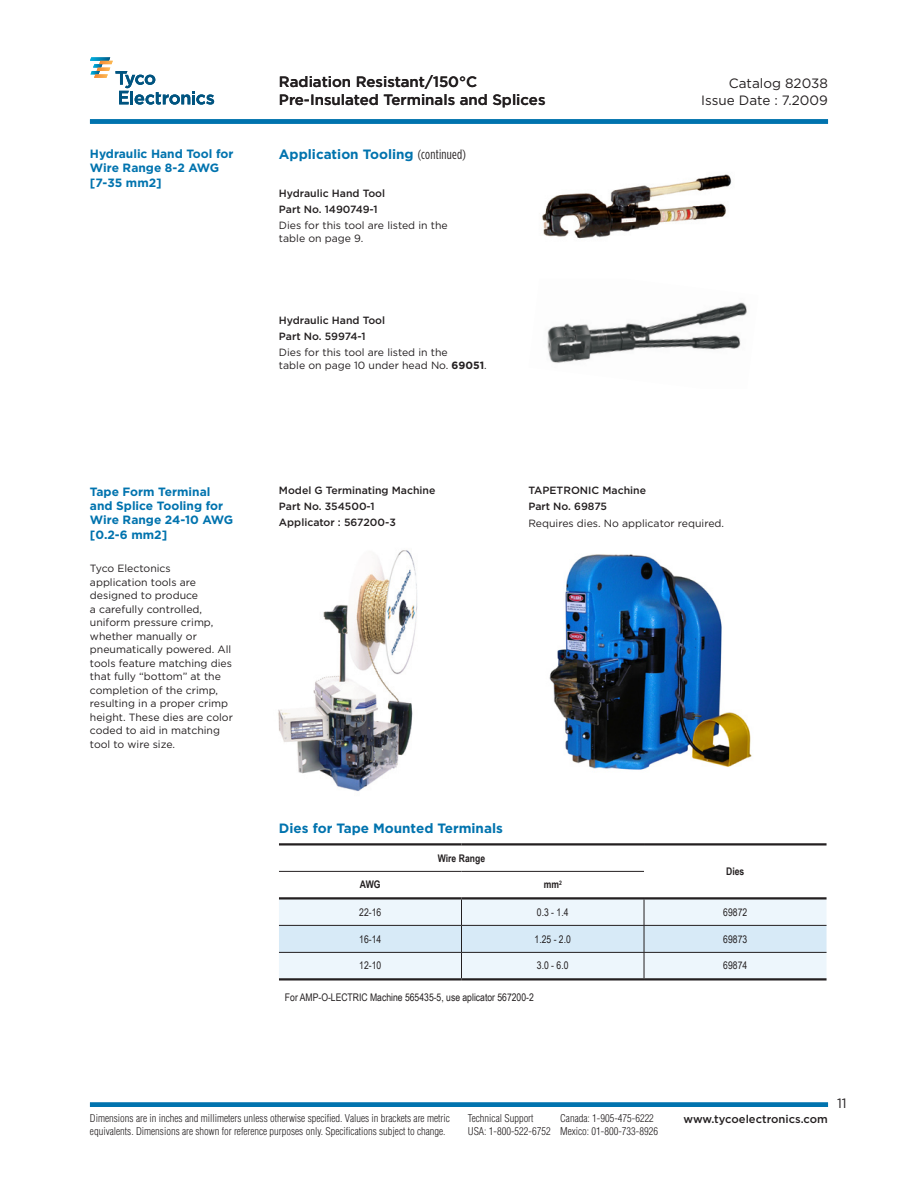
<style>
.page{position:relative;width:918px;height:1188px;background:#fff}
.page>*{position:absolute;margin:0;border:0;box-sizing:border-box;transform-origin:0 0}
.t1{font:500 15px/18px "Gotham";color:#231f20}
.t2{font:700 13.5px "Gotham";color:#0073ae}
.t3{font:13.5px/16.2px "Gotham";color:#231f20;text-align:right}
.t4{font:700 12px/14.4px "Gotham";color:#0073ae}
.t5{font:500 11.25px "Gotham";color:#231f20}
.t6{font:10.5px/13.5px "Gotham";color:#231f20}
.t7{font:300 condensed 10.5px/12.6px "Helvetica";color:#231f20}
.t8{font:500 10.5px/15.9px "Gotham";color:#231f20}
.t9{font:10.5px "Arial Narrow";color:#231f20}
.t10{font:700 10.5px "Arial Narrow";color:#231f20}
.s1{font-family:"Gotham Condensed";font-weight:400;color:#231f20}
.s2{font-weight:700}
</style>
<div class="page">
<hr style="left:279px;top:871px;width:183px;height:1px;background:#231f20">
<hr style="left:462px;top:871px;width:182px;height:1px;background:#231f20">
<hr style="left:279px;top:978px;width:183px;height:3px;background:#231f20">
<hr style="left:462px;top:978px;width:182px;height:3px;background:#231f20">
<hr style="left:644px;top:978px;width:183px;height:3px;background:#231f20">
<hr style="left:279px;top:897px;width:183px;height:3px;background:#231f20">
<hr style="left:462px;top:897px;width:182px;height:3px;background:#231f20">
<hr style="left:644px;top:897px;width:183px;height:3px;background:#231f20">
<svg style="left:279px;top:900px;width:548px;height:78px;background:#dfebf3"></svg>
<hr style="left:279px;top:843px;width:183px;height:3px;background:#231f20">
<hr style="left:462px;top:843px;width:182px;height:3px;background:#231f20">
<hr style="left:644px;top:843px;width:183px;height:3px;background:#231f20">
<svg style="left:90px;top:57px;width:124px;height:48px"></svg>
<div style="left:90px;top:1102px;width:738px;height:5px;background:#0073ae"></div>
<div style="left:90px;top:119px;width:738px;height:5px;background:#0073ae"></div>
<img style="left:542px;top:174px;width:190px;height:65px">
<img style="left:547px;top:302px;width:200px;height:61px">
<img style="left:278px;top:550px;width:140px;height:242px">
<img style="left:549px;top:554px;width:203px;height:216px">
<p class="t4" style="left:90px;top:147px;width:145px">Hydraulic Hand Tool for<br>Wire Range 8-2 AWG [7-35 mm2]</p>
<h1 class="t1" style="left:279px;top:72px;width:268px">Radiation Resistant/150°C<br>Pre-Insulated Terminals and Splices</h1>
<p class="t2" style="left:279px;top:146px;width:188px">Application Tooling <span class="s1">(continued)</span></p>
<p class="t8" style="left:279px;top:186px;width:108px">Hydraulic Hand Tool<br>Part No. 1490749-1</p>
<p class="t6" style="left:279px;top:219px;width:170px;line-height:12.6px">Dies for this tool are listed in the table on page 9.</p>
<p class="t8" style="left:279px;top:313px;width:108px">Hydraulic Hand Tool<br>Part No. 59974-1</p>
<p class="t6" style="left:279px;top:346px;width:209px;line-height:12.6px">Dies for this tool are listed in the<br>table on page 10 under head No. <span class="s2">69051</span>.</p>
<p class="t3" style="left:701px;top:75px;width:128px">Catalog 82038<br>Issue Date : 7.2009</p>
<p class="t4" style="left:90px;top:484px;width:145px">Tape Form Terminal and Splice Tooling for<br>Wire Range 24-10 AWG [0.2-6 mm2]</p>
<p class="t6" style="left:90px;top:562px;width:144px">Tyco Electonics<br>application tools are designed to produce<br>a carefully controlled, uniform pressure crimp, whether manually or pneumatically powered. All tools feature matching dies that fully “bottom” at the completion of the crimp, resulting in a proper crimp height. These dies are color coded to aid in matching tool to wire size.</p>
<p class="t8" style="left:279px;top:483px;width:158px">Model G Terminating Machine<br>Part No. 354500-1<br>Applicator : 567200-3</p>
<p class="t8" style="left:528px;top:483px;width:119px">TAPETRONIC Machine<br>Part No. 69875</p>
<p class="t6" style="left:528px;top:516px;width:197px">Requires dies. No applicator required.</p>
<p class="t2" style="left:279px;top:819px;width:225px">Dies for Tape Mounted Terminals</p>
<p class="t10" style="left:438px;top:850px;width:49px">Wire Range</p>
<p class="t10" style="left:726px;top:864px;width:20px">Dies</p>
<p class="t10" style="left:360px;top:877px;width:22px">AWG</p>
<p class="t10" style="left:544px;top:877px;width:20px">mm<sup>2</sup></p>
<p class="t9" style="left:359px;top:905px;width:24px">22-16</p>
<p class="t9" style="left:537px;top:905px;width:33px">0.3 - 1.4</p>
<p class="t9" style="left:723px;top:905px;width:25px">69872</p>
<p class="t9" style="left:359px;top:931px;width:24px">16-14</p>
<p class="t9" style="left:535px;top:931px;width:38px">1.25 - 2.0</p>
<p class="t9" style="left:723px;top:931px;width:25px">69873</p>
<p class="t9" style="left:359px;top:958px;width:24px">12-10</p>
<p class="t9" style="left:537px;top:958px;width:33px">3.0 - 6.0</p>
<p class="t9" style="left:723px;top:958px;width:25px">69874</p>
<p class="t9" style="left:285px;top:989px;width:250px">For AMP-O-LECTRIC Machine 565435-5, use aplicator 567200-2</p>
<p class="t7" style="left:468px;top:1112px;width:84px">Technical Support<br>USA: 1-800-522-6752</p>
<p class="t7" style="left:560px;top:1112px;width:99px">Canada: 1-905-475-6222<br>Mexico: 01-800-733-8926</p>
<p class="t7" style="left:90px;top:1112px;width:361px">Dimensions are in inches and millimeters unless otherwise specified. Values in brackets are metric</p>
<p class="t5" style="left:683px;top:1111px;width:146px">www.tycoelectronics.com</p>
<p class="t7" style="left:90px;top:1125px;width:357px">equivalents. Dimensions are shown for reference purposes only. Specifications subject to change.</p>
<p class="t3" style="left:837px;top:1095px;width:11px">11</p>
</div>
